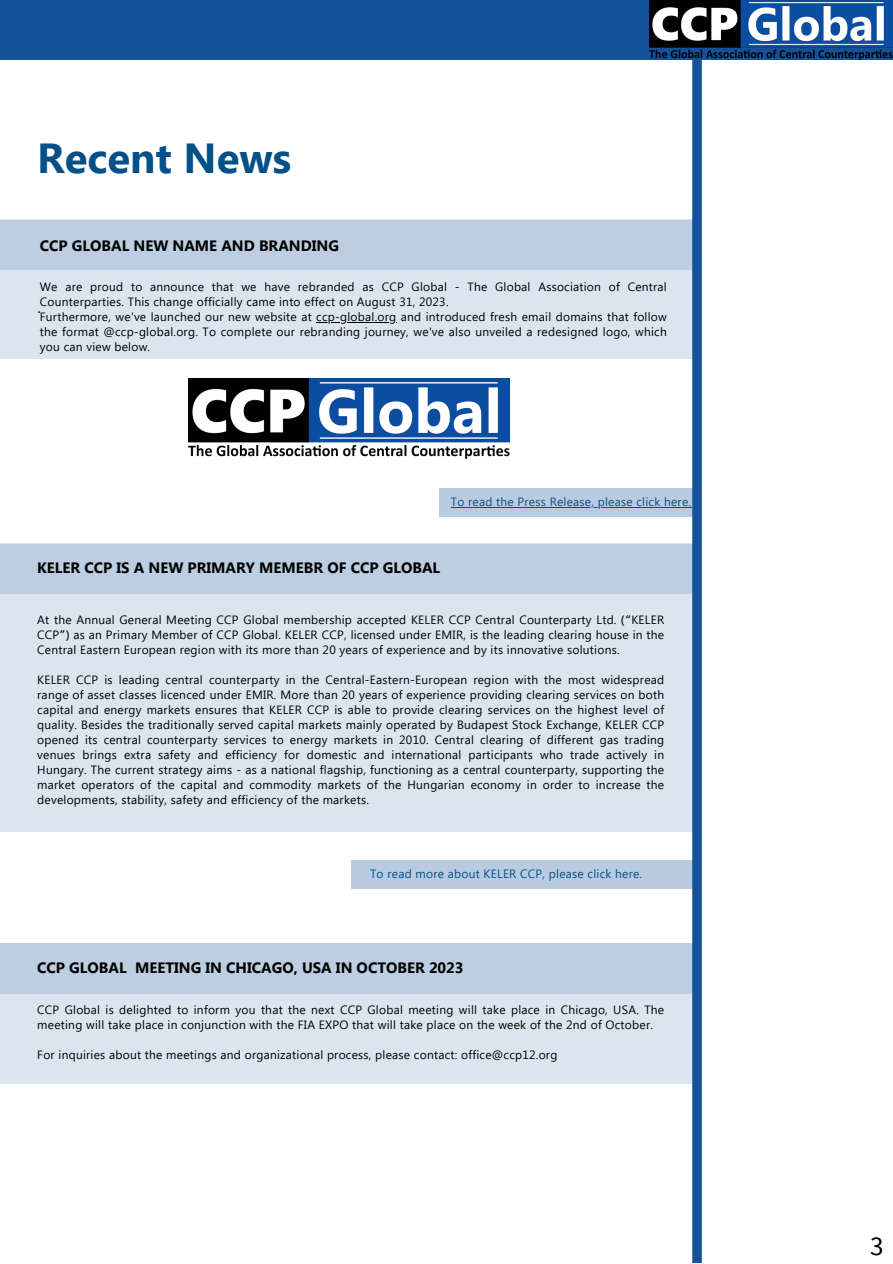
<style>
.page{position:relative;width:893px;height:1264px;background:#fff}
.page>*{position:absolute;margin:0;border:0;box-sizing:border-box;transform-origin:0 0}
.t1{font:700 42px "Segoe UI";color:#055087}
.t2{font:27px "Source Sans Pro";color:#000}
.t3{font:700 15px "Segoe UI";color:#000}
.t4{font:15px "Arimo";color:#000}
.t5{font:12px/15px "Segoe UI";letter-spacing:.02em;color:#000;text-align:justify}
.t6{font:12px "Segoe UI";letter-spacing:.02em;color:#055087}
.s1{font-family:"Noto Sans"}
.s2{font-family:"Noto Sans Gurmukhi"}
</style>
<div class="page">
<svg style="left:692px;top:60px;width:9px;height:1202px;background:#18549a"></svg>
<div style="left:0;top:0;width:892px;height:60px;background:#145199"></div>
<div style="left:0;top:219px;width:697px;height:140px;background:#dbe5ef"></div>
<div style="left:0;top:221px;width:697px;height:49px;background:#bdcee2"></div>
<div style="left:439px;top:488px;width:256px;height:28px;background:#b8cbe0"></div>
<div style="left:0;top:942px;width:697px;height:141px;background:#dbe5ef"></div>
<div style="left:0;top:942px;width:697px;height:51px;background:#bdcee2"></div>
<div style="left:0;top:543px;width:697px;height:288px;background:#dbe5ef"></div>
<div style="left:0;top:545px;width:697px;height:49px;background:#bdcee2"></div>
<div style="left:350px;top:860px;width:347px;height:28px;background:#b8cbe0"></div>
<img style="left:649px;top:0;width:243px;height:60px">
<img style="left:189px;top:378px;width:320px;height:81px">
<hr style="left:451px;top:507px;width:240px;height:1px;background:#055087">
<hr style="left:316px;top:322px;width:80px;height:1px;background:#000">
<p class="t1" style="left:37px;top:127px;width:255px">Recent News</p>
<p class="t3" style="left:40px;top:235px;width:301px">CCP GLOBAL NEW NAME AND BRANDING</p>
<p class="t5" style="left:40px;top:279px;width:628px">We are proud to announce that we have rebranded as CCP Global - The Global Association of Central<br>Counterparties. This change officially came into effect on August 31, 2023.</p>
<p class="t5" style="left:40px;top:308px;width:628px">Furthermore, we've launched our new website at ccp-global.org and introduced fresh email domains that follow the format @ccp-global.org. To complete our rebranding journey, we've also unveiled a redesigned logo, which you can view below.</p>
<p class="t4" style="left:37px;top:299px;width:6px">.</p>
<p class="t6" style="left:451px;top:493px;width:242px">To read the Press Release, please click here.</p>
<p class="t3" style="left:37px;top:557px;width:404px">KELER CCP IS A NEW PRIMARY MEMEBR OF CCP GLOBAL</p>
<p class="t5" style="left:37px;top:611px;width:628px">At the Annual General Meeting CCP Global membership accepted KELER CCP Central Counterparty Ltd. <span class="s1">(</span><span class="s2">“</span>KELER CCP<span class="s2">”</span><span class="s1">)</span> as an Primary Member of CCP Global. KELER CCP, licensed under EMIR, is the leading clearing house in the Central Eastern European region with its more than 20 years of experience and by its innovative solutions.</p>
<p class="t5" style="left:37px;top:671px;width:628px">KELER CCP is leading central counterparty in the Central-Eastern-European region with the most widespread range of asset classes licenced under EMIR. More than 20 years of experience providing clearing services on both capital and energy markets ensures that KELER CCP is able to provide clearing services on the highest level of quality. Besides the traditionally served capital markets mainly operated by Budapest Stock Exchange, KELER CCP opened its central counterparty services to energy markets in 2010. Central clearing of different gas trading venues brings extra safety and efficiency for domestic and international participants who trade actively in Hungary. The current strategy aims - as a national flagship, functioning as a central counterparty, supporting the market operators of the capital and commodity markets of the Hungarian economy in order to increase the developments, stability, safety and efficiency of the markets.</p>
<p class="t6" style="left:370px;top:865px;width:273px">To read more about KELER CCP, please click here.</p>
<p class="t3" style="left:37px;top:956px;width:428px">CCP GLOBAL MEETING IN CHICAGO, USA IN OCTOBER 2023</p>
<p class="t5" style="left:37px;top:1001px;width:628px">CCP Global is delighted to inform you that the next CCP Global meeting will take place in Chicago, USA. The meeting will take place in conjunction with the FIA EXPO that will take place on the week of the 2nd of October.</p>
<p class="t5" style="left:37px;top:1046px;width:521px">For inquiries about the meetings and organizational process, please contact: office@ccp12.org</p>
<p class="t2" style="left:870px;top:1228px;width:15px">3</p>
</div>
